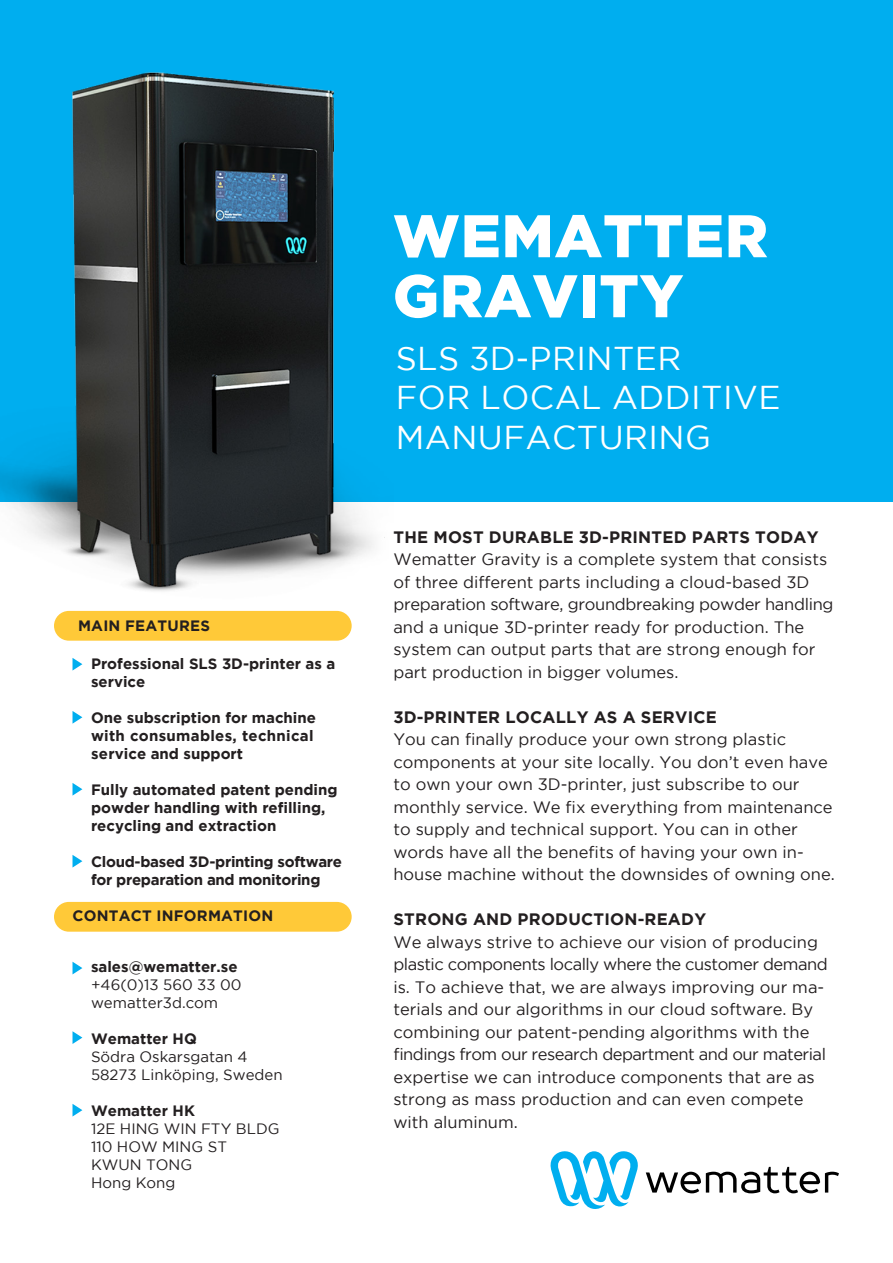
<style>
.page{position:relative;width:893px;height:1263px;background:#fff}
.page>*{position:absolute;margin:0;border:0;box-sizing:border-box;transform-origin:0 0}
.t1{font:900 60px/60px "Gotham";letter-spacing:.015em;color:#fff}
.t2{font:33px/39.6px "Gotham";letter-spacing:.015em;color:#fff}
.t3{font:16.5px/22.5px "Gotham";color:#231f20}
.t4{font:700 16.5px "Gotham";letter-spacing:.015em;color:#231f20}
.t5{font:700 15px/18px "Gotham";color:#231f20}
.t6{font:15px/18px "Gotham";color:#231f20}
.t7{font:700 15px/18px "Gotham";letter-spacing:-.02em;color:#231f20}
.s1{font-weight:700}
</style>
<div class="page">
<div style="left:0;top:0;width:893px;height:502px;background:#00aeef"></div>
<img style="left:0;top:72px;width:385px;height:519px">
<svg style="left:551px;top:1151px;width:288px;height:58px"></svg>
<div style="left:54px;top:611px;width:298px;height:30px;background:#ffc938;border-radius:15px"></div>
<div style="left:54px;top:902px;width:298px;height:30px;background:#ffc938;border-radius:15px"></div>
<svg style="left:73px;top:658px;width:9px;height:12px"></svg>
<svg style="left:73px;top:711px;width:9px;height:13px"></svg>
<svg style="left:73px;top:783px;width:9px;height:13px"></svg>
<svg style="left:73px;top:855px;width:9px;height:12px"></svg>
<svg style="left:73px;top:962px;width:9px;height:12px"></svg>
<svg style="left:73px;top:1031px;width:9px;height:13px"></svg>
<svg style="left:73px;top:1104px;width:9px;height:12px"></svg>
<p class="t5" style="left:78px;top:616px;width:133px">MAIN FEATURES</p>
<p class="t5" style="left:91px;top:654px;width:246px">Professional SLS 3D-printer as a service</p>
<p class="t5" style="left:91px;top:708px;width:226px">One subscription for machine with consumables, technical service and support</p>
<p class="t5" style="left:91px;top:780px;width:248px">Fully automated patent pending powder handling with refilling, recycling and extraction</p>
<p class="t7" style="left:91px;top:852px;width:253px">Cloud-based 3D-printing software for preparation and monitoring</p>
<p class="t5" style="left:73px;top:907px;width:202px">CONTACT INFORMATION</p>
<p class="t6" style="left:91px;top:957px;width:152px"><span class="s1">sales@wematter.se </span>+46(0)13 560 33 00 wematter3d.com</p>
<p class="t6" style="left:91px;top:1029px;width:193px"><span class="s1">Wematter HQ<br></span>Södra Oskarsgatan 4<br>58273 Linköping, Sweden</p>
<p class="t6" style="left:91px;top:1101px;width:190px"><span class="s1">Wematter HK<br></span>12E HING WIN FTY BLDG<br>110 HOW MING ST<br>KWUN TONG<br>Hong Kong</p>
<p class="t1" style="left:393px;top:205px;width:377px">WEMATTER<br>GRAVITY</p>
<p class="t2" style="left:396px;top:338px;width:386px">SLS 3D-PRINTER<br>FOR LOCAL ADDITIVE<br>MANUFACTURING</p>
<p class="t4" style="left:393px;top:527px;width:427px">THE MOST DURABLE 3D-PRINTED PARTS TODAY</p>
<p class="t3" style="left:393px;top:548px;width:442px">Wematter Gravity is a complete system that consists of three different parts including a cloud-based 3D preparation software, groundbreaking powder handling and a unique 3D-printer ready for production. The system can output parts that are strong enough for part production in bigger volumes.</p>
<p class="t4" style="left:393px;top:707px;width:325px">3D-PRINTER LOCALLY AS A SERVICE</p>
<p class="t3" style="left:393px;top:728px;width:443px">You can finally produce your own strong plastic components at your site locally. You don’t even have to own your own 3D-printer, just subscribe to our monthly service. We fix everything from maintenance to supply and technical support. You can in other words have all the benefits of having your own in&shy;house machine without the downsides of owning one.</p>
<p class="t4" style="left:393px;top:910px;width:314px">STRONG AND PRODUCTION-READY</p>
<p class="t3" style="left:393px;top:930px;width:436px">We always strive to achieve our vision of producing plastic components locally where the customer demand is. To achieve that, we are always improving our ma&shy;terials and our algorithms in our cloud software. By combining our patent-pending algorithms with the findings from our research department and our material expertise we can introduce components that are as strong as mass production and can even compete with aluminum.</p>
</div>
